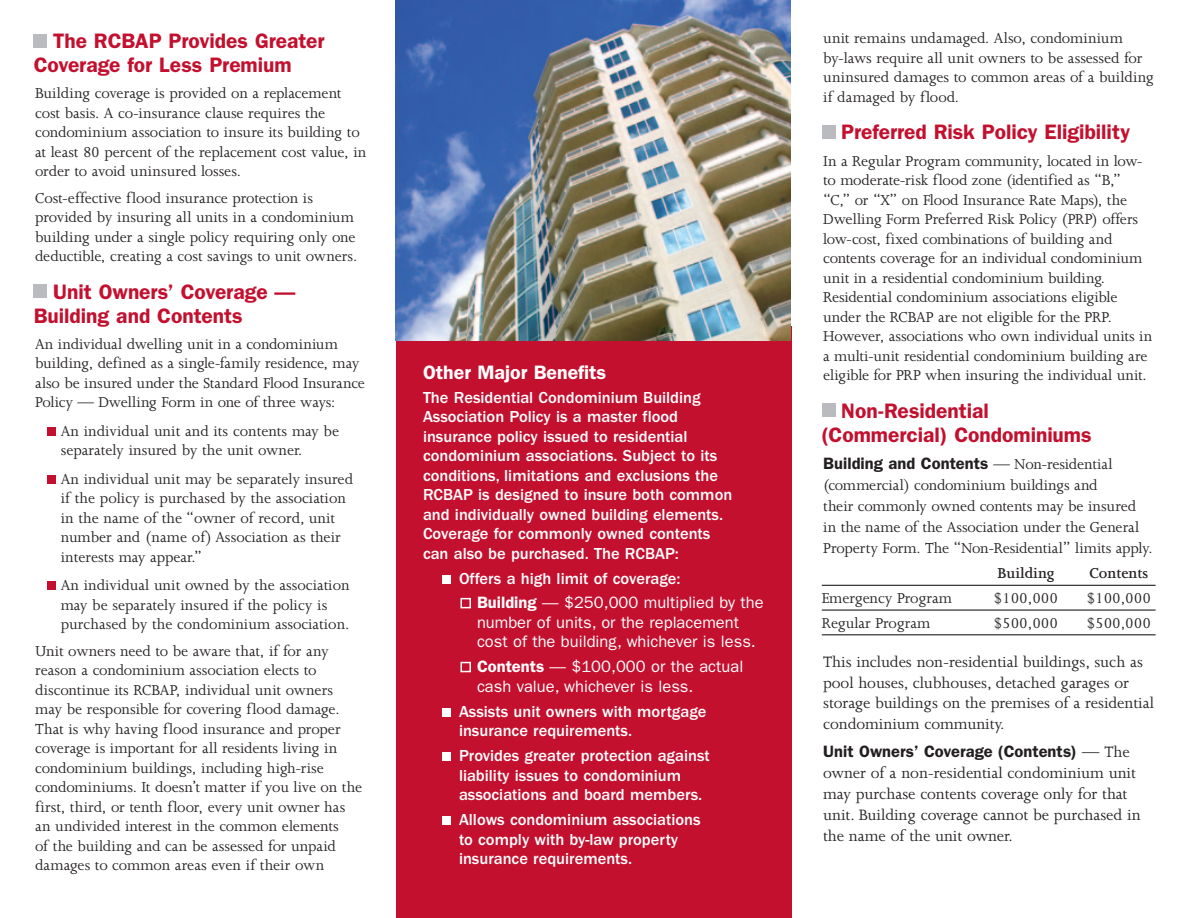
<style>
.page{position:relative;width:1188px;height:918px;background:#fff}
.page>*{position:absolute;margin:0;border:0;box-sizing:border-box;transform-origin:0 0}
.t1{font:600 21px/24px "ITC Franklin Gothic Std";color:#c3102f}
.t2{font:600 19.5px "ITC Franklin Gothic Std";color:#fff}
.t3{font:17.25px/21px "Joanna MT Std";letter-spacing:-.005em;color:#231f20}
.t4{font:16.5px/19.5px "Joanna MT Std";color:#231f20}
.t5{font:500 16.5px/19.5px "ITC Franklin Gothic Std";color:#fff}
.t6{font:16.5px/19.5px "ITC Franklin Gothic Std";color:#fff}
.t7{font:600 16.5px "ITC Franklin Gothic Std";color:#231f20}
.t8{font:600 16.5px "Joanna MT Std";letter-spacing:-.005em;color:#231f20}
.s1{font-weight:600}
.s2{font-weight:400}
.s3{font-family:"Joanna MT Std";font-weight:400}
.s4{font-family:"Joanna MT Std";font-weight:400;font-size:17.25px}
</style>
<div class="page">
<hr style="left:822px;top:585px;width:334px;height:1px;background:#231f20">
<hr style="left:822px;top:610px;width:334px;height:1px;background:#231f20">
<hr style="left:822px;top:634px;width:334px;height:1px;background:#231f20">
<div style="left:822px;top:125px;width:13px;height:14px;background:#babbbe"></div>
<div style="left:822px;top:403px;width:13px;height:14px;background:#babbbe"></div>
<div style="left:396px;top:326px;width:395px;height:592px;background:#c3102f"></div>
<div style="left:442px;top:575px;width:9px;height:9px;background:#fff"></div>
<div style="left:460px;top:598px;width:11px;height:10px;border:2px solid #fff"></div>
<div style="left:460px;top:662px;width:11px;height:10px;border:2px solid #fff"></div>
<div style="left:442px;top:708px;width:9px;height:9px;background:#fff"></div>
<div style="left:442px;top:752px;width:9px;height:9px;background:#fff"></div>
<div style="left:442px;top:816px;width:9px;height:9px;background:#fff"></div>
<div style="left:34px;top:34px;width:13px;height:13px;background:#babbbe"></div>
<div style="left:34px;top:284px;width:13px;height:14px;background:#babbbe"></div>
<div style="left:47px;top:427px;width:9px;height:9px;background:#c3102f"></div>
<div style="left:47px;top:475px;width:9px;height:9px;background:#c3102f"></div>
<div style="left:47px;top:581px;width:9px;height:9px;background:#c3102f"></div>
<img style="left:396px;top:0;width:394px;height:341px">
<p class="t1" style="left:34px;top:29px;width:292px;text-indent:19px">The RCBAP Provides Greater<br>Coverage for Less Premium</p>
<p class="t4" style="left:35px;top:84px;width:333px">Building coverage is provided on a replacement cost basis. A co-insurance clause requires the condominium association to insure its building to at least 80 percent of the replacement cost value, in order to avoid uninsured losses.</p>
<p class="t4" style="left:35px;top:188px;width:324px">Cost-effective flood insurance protection is provided by insuring all units in a condominium building under a single policy requiring only one deductible, creating a cost savings to unit owners.</p>
<p class="t1" style="left:34px;top:279px;width:263px;text-indent:19px">Unit Owners’ Coverage —<br>Building and Contents</p>
<p class="t4" style="left:35px;top:334px;width:331px">An individual dwelling unit in a condominium building, defined as a single-family residence, may also be insured under the Standard Flood Insurance Policy — Dwelling Form in one of three ways:</p>
<p class="t4" style="left:61px;top:421px;width:280px">An individual unit and its contents may be separately insured by the unit owner.</p>
<p class="t4" style="left:61px;top:469px;width:294px">An individual unit may be separately insured if the policy is purchased by the association in the name of the “owner of record, unit number and (name of) Association as their interests may appear.”</p>
<p class="t4" style="left:61px;top:576px;width:291px">An individual unit owned by the association may be separately insured if the policy is purchased by the condominium association.</p>
<p class="t4" style="left:35px;top:641px;width:329px">Unit owners need to be aware that, if for any reason a condominium association elects to discontinue its RCBAP, individual unit owners may be responsible for covering flood damage.<br>That is why having flood insurance and proper coverage is important for all residents living in condominium buildings, including high-rise condominiums. It doesn’t matter if you live on the first, third, or tenth floor, every unit owner has an undivided interest in the common elements<br>of the building and can be assessed for unpaid damages to common areas even if their own</p>
<p class="t2" style="left:423px;top:360px;width:185px">Other Major Benefits</p>
<p class="t5" style="left:423px;top:388px;width:311px">The Residential Condominium Building Association Policy is a master flood insurance policy issued to residential condominium associations. Subject to its conditions, limitations and exclusions the RCBAP is designed to insure both common and individually owned building elements.<br>Coverage for commonly owned contents can also be purchased. The RCBAP:</p>
<p class="t5" style="left:477px;top:566px;width:288px;line-height:24.9px;text-indent:-18px">Offers a high limit of coverage:<br><span class="s1">Building</span> <span class="s2">— $250,000 multiplied by the</span></p>
<p class="t6" style="left:477px;top:613px;width:280px">number of units, or the replacement cost of the building, whichever is less.</p>
<p class="t6" style="left:477px;top:657px;width:268px"><span class="s1">Contents</span> — $100,000 or the actual cash value, whichever is less.</p>
<p class="t5" style="left:459px;top:702px;width:249px">Assists unit owners with mortgage insurance requirements.</p>
<p class="t5" style="left:459px;top:746px;width:252px">Provides greater protection against liability issues to condominium associations and board members.</p>
<p class="t5" style="left:459px;top:810px;width:243px">Allows condominium associations to comply with by-law property insurance requirements.</p>
<p class="t4" style="left:823px;top:29px;width:332px">unit remains undamaged. Also, condominium by-laws require all unit owners to be assessed for uninsured damages to common areas of a building if damaged by flood.</p>
<p class="t1" style="left:841px;top:120px;width:290px">Preferred Risk Policy Eligibility</p>
<p class="t4" style="left:823px;top:151px;width:331px">In a Regular Program community, located in low&shy;to moderate-risk flood zone (identified as “B,” “C,” or “X” on Flood Insurance Rate Maps), the Dwelling Form Preferred Risk Policy (PRP) offers low-cost, fixed combinations of building and contents coverage for an individual condominium unit in a residential condominium building.<br>Residential condominium associations eligible under the RCBAP are not eligible for the PRP.<br>However, associations who own individual units in a multi-unit residential condominium building are eligible for PRP when insuring the individual unit.</p>
<p class="t1" style="left:822px;top:398px;width:271px;text-indent:19px">Non-Residential (Commercial) Condominiums</p>
<p class="t7" style="left:823px;top:454px;width:291px">Building and Contents <span class="s3">— Non-residential</span></p>
<p class="t4" style="left:823px;top:475px;width:331px;line-height:21px">(commercial) condominium buildings and<br>their commonly owned contents may be insured in the name of the Association under the General Property Form. The “Non-Residential” limits apply.</p>
<p class="t8" style="left:997px;top:564px;width:58px">Building</p>
<p class="t8" style="left:1090px;top:564px;width:60px">Contents</p>
<p class="t4" style="left:822px;top:588px;width:132px">Emergency Program</p>
<p class="t4" style="left:994px;top:588px;width:66px">$100,000</p>
<p class="t4" style="left:1087px;top:588px;width:66px">$100,000</p>
<p class="t4" style="left:822px;top:613px;width:110px">Regular Program</p>
<p class="t4" style="left:994px;top:613px;width:66px">$500,000</p>
<p class="t4" style="left:1087px;top:613px;width:66px">$500,000</p>
<p class="t3" style="left:823px;top:651px;width:332px">This includes non-residential buildings, such as pool houses, clubhouses, detached garages or storage buildings on the premises of a residential condominium community.</p>
<p class="t7" style="left:823px;top:742px;width:308px">Unit Owners’ Coverage (Contents) <span class="s4">— The</span></p>
<p class="t3" style="left:823px;top:763px;width:319px">owner of a non-residential condominium unit may purchase contents coverage only for that unit. Building coverage cannot be purchased in the name of the unit owner.</p>
</div>
